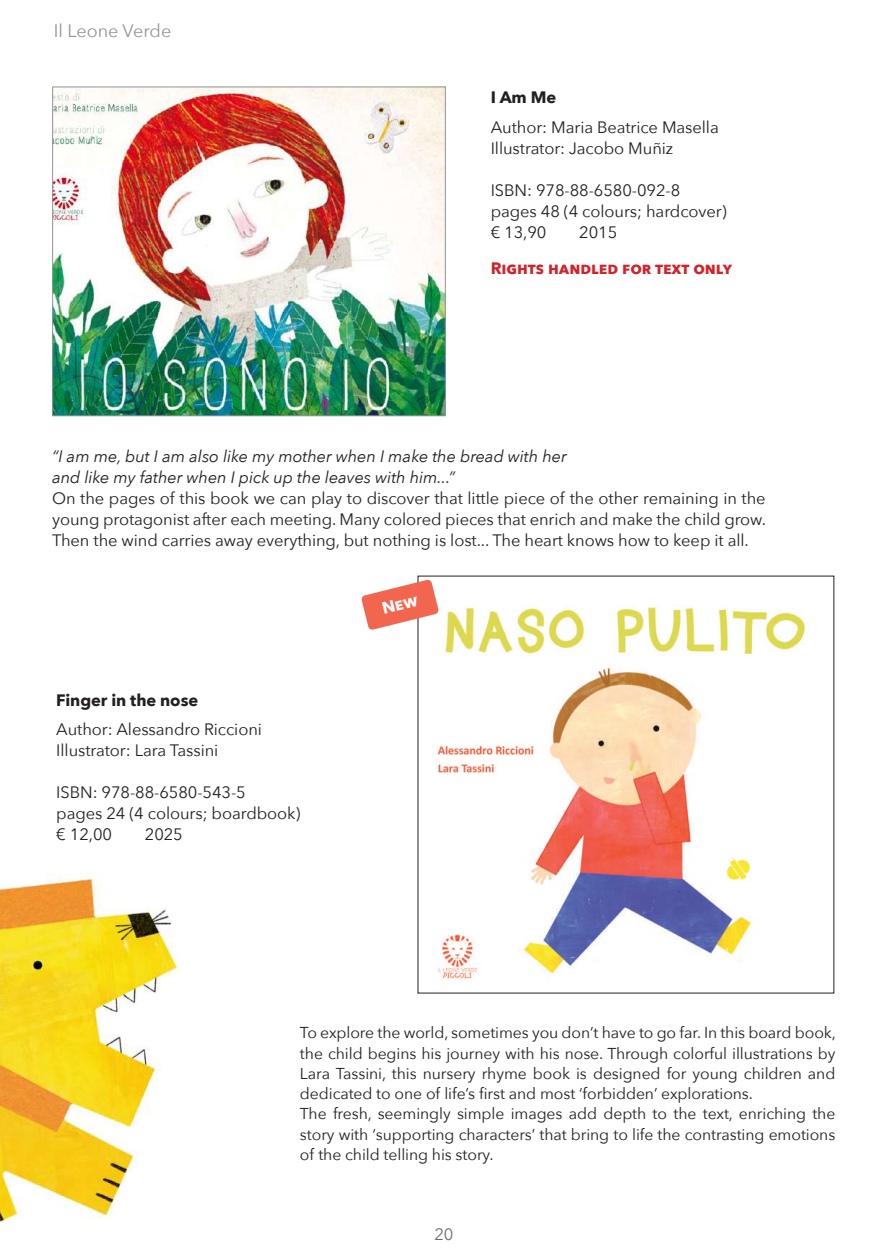
<style>
.page{position:relative;width:888px;height:1258px;background:#fff}
.page>*{position:absolute;margin:0;border:0;box-sizing:border-box;transform-origin:0 0}
.t1{font:18px "Avenir Next";color:#939598}
.t2{font:16.5px/21px "Avenir Next";letter-spacing:-.005em;color:#231f20}
.t3{font:italic 16.5px/21px "Avenir Next";letter-spacing:-.005em;color:#231f20}
.t4{font:700 16.5px "Avenir Next";letter-spacing:-.005em;color:#d1232a}
.t5{font:700 16.5px "Avenir Next";letter-spacing:-.005em;color:#231f20}
.t6{font:16.5px "Avenir Next";color:#6c6d70}
.t7{font:15.75px/20.2px "Avenir Next";letter-spacing:-.005em;color:#231f20}
</style>
<div class="page">
<img style="left:54px;top:89px;width:389px;height:325px">
<div style="left:52px;top:87px;width:393px;height:329px;border:1px solid #939598"></div>
<img style="left:436px;top:607px;width:373px;height:373px">
<img style="left:0;top:873px;width:178px;height:351px">
<svg style="left:361px;top:579px;width:78px;height:51px"></svg>
<p class="t1" style="left:54px;top:16px;width:119px">Il Leone Verde</p>
<p class="t5" style="left:491px;top:83px;width:67px">I Am Me</p>
<p class="t2" style="left:491px;top:116px;width:230px">Author: Maria Beatrice Masella<br>Illustrator: Jacobo Muñiz</p>
<p class="t2" style="left:491px;top:179px;width:237px">ISBN: 978-88-6580-092-8 pages 48 (4 colours; hardcover) € 13,90</p>
<p class="t2" style="left:579px;top:221px;width:40px">2015</p>
<p class="t4" style="left:491px;top:254px;width:243px">Rights handled for text only</p>
<p class="t3" style="left:52px;top:445px;width:516px">“I am me, but I am also like my mother when I make the bread with her and like my father when I pick up the leaves with him...”</p>
<p class="t2" style="left:52px;top:487px;width:716px;text-align:justify">On the pages of this book we can play to discover that little piece of the other remaining in the young protagonist after each meeting. Many colored pieces that enrich and make the child grow.<br>Then the wind carries away everything, but nothing is lost... The heart knows how to keep it all.</p>
<p class="t5" style="left:56px;top:685px;width:143px">Finger in the nose</p>
<p class="t2" style="left:56px;top:718px;width:207px">Author: Alessandro Riccioni<br>Illustrator: Lara Tassini</p>
<p class="t2" style="left:56px;top:781px;width:246px">ISBN: 978-88-6580-543-5<br>pages 24 (4 colours; boardbook) € 12,00</p>
<p class="t2" style="left:145px;top:823px;width:40px">2025</p>
<p class="t7" style="left:300px;top:1022px;width:537px">To explore the world, sometimes you don’t have to go far. In this board book, the child begins his journey with his nose. Through colorful illustrations by Lara Tassini, this nursery rhyme book is designed for young children and dedicated to one of life’s first and most ‘forbidden’ explorations.<br>The fresh, seemingly simple images add depth to the text, enriching the story with ‘supporting characters’ that bring to life the contrasting emotions of the child telling his story.</p>
<p class="t6" style="left:434px;top:1220px;width:21px">20</p>
</div>
